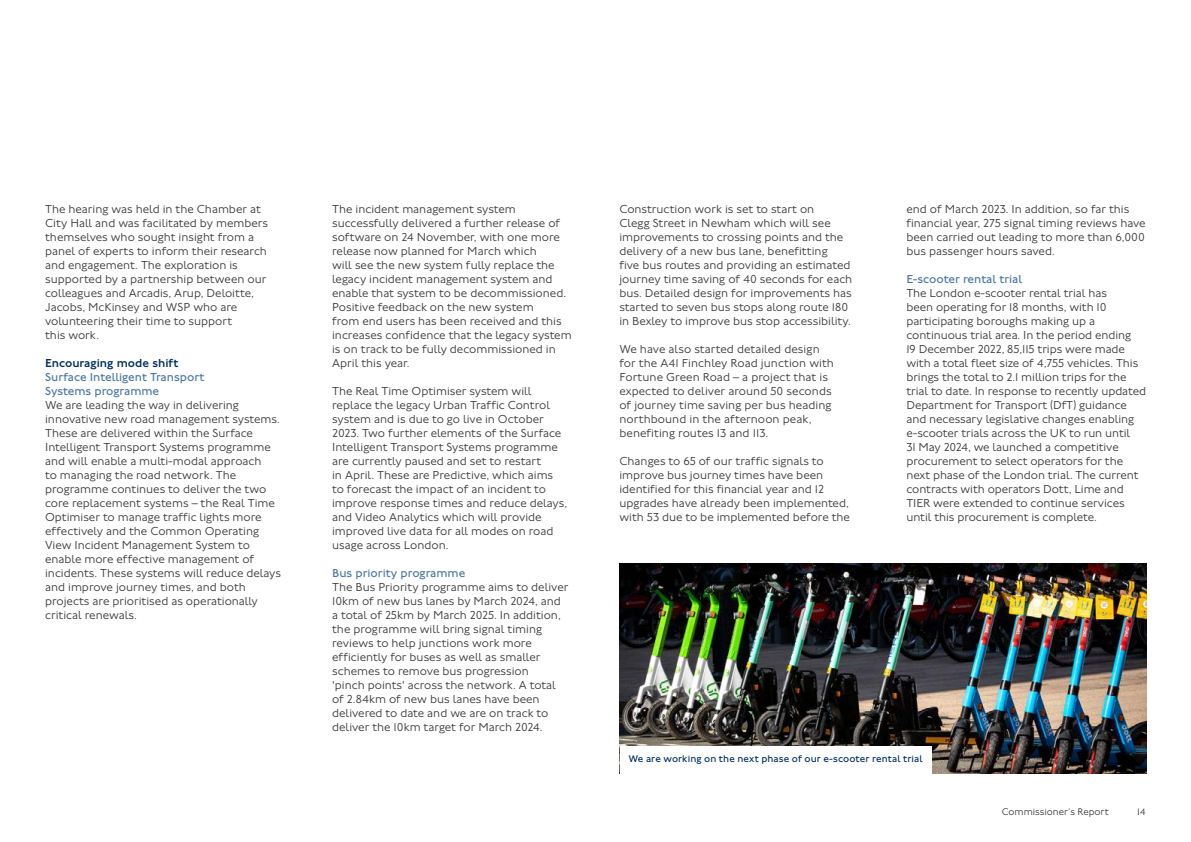
<style>
.page{position:relative;width:1191px;height:842px;background:#fff}
.page>*{position:absolute;margin:0;border:0;box-sizing:border-box;transform-origin:0 0}
.Body_12_14__P{font:300 12px/14px "Johnston 100";color:#3c3c3b}
.Body_Sub-heading_12{font:12px/14px "Johnston 100";color:#4d77a4}
.Body_Heading_12_14_B{font:500 12px "Johnston 100";color:#002f60}
.PictureCaption_10_12{font:10px "Johnston 100";letter-spacing:.005em;color:#002f60}
.t1{font:300 10px "Johnston 100";color:#3c3c3b}
</style>
<div class="page">
<img style="left:620px;top:563px;width:526px;height:210px">
<div style="left:620px;top:746px;width:311px;height:27px;background:#fff"></div>
<p class="Body_12_14__P" style="left:45px;top:203px;width:225px">The hearing was held in the Chamber at City Hall and was facilitated by members themselves who sought insight from a panel of experts to inform their research and engagement. The exploration is supported by a partnership between our colleagues and Arcadis, Arup, Deloitte, Jacobs, McKinsey and WSP who are volunteering their time to support<br>this work.</p>
<h3 class="Body_Heading_12_14_B" style="left:45px;top:357px;width:135px">Encouraging mode shift</h3>
<h4 class="Body_Sub-heading_12" style="left:45px;top:371px;width:161px">Surface Intelligent Transport<br>Systems programme</h4>
<p class="Body_12_14__P" style="left:45px;top:399px;width:237px">We are leading the way in delivering innovative new road management systems.<br>These are delivered within the Surface Intelligent Transport Systems programme and will enable a multi-modal approach<br>to managing the road network. The programme continues to deliver the two core replacement systems – the Real Time Optimiser to manage traffic lights more effectively and the Common Operating View Incident Management System to enable more effective management of incidents. These systems will reduce delays and improve journey times, and both projects are prioritised as operationally critical renewals.</p>
<p class="Body_12_14__P" style="left:332px;top:203px;width:241px">The incident management system successfully delivered a further release of software on 24 November, with one more release now planned for March which<br>will see the new system fully replace the legacy incident management system and enable that system to be decommissioned.<br>Positive feedback on the new system<br>from end users has been received and this increases confidence that the legacy system is on track to be fully decommissioned in April this year.</p>
<p class="Body_12_14__P" style="left:332px;top:385px;width:236px">The Real Time Optimiser system will replace the legacy Urban Traffic Control system and is due to go live in October 2023. Two further elements of the Surface Intelligent Transport Systems programme are currently paused and set to restart<br>in April. These are Predictive, which aims to forecast the impact of an incident to improve response times and reduce delays, and Video Analytics which will provide improved live data for all modes on road usage across London.</p>
<h4 class="Body_Sub-heading_12" style="left:332px;top:567px;width:135px">Bus priority programme</h4>
<p class="Body_12_14__P" style="left:332px;top:581px;width:238px">The Bus Priority programme aims to deliver 10km of new bus lanes by March 2024, and a total of 25km by March 2025. In addition, the programme will bring signal timing reviews to help junctions work more efficiently for buses as well as smaller schemes to remove bus progression<br>'pinch points' across the network. A total of 2.84km of new bus lanes have been delivered to date and we are on track to deliver the 10km target for March 2024.</p>
<p class="Body_12_14__P" style="left:619px;top:203px;width:234px">Construction work is set to start on<br>Clegg Street in Newham which will see improvements to crossing points and the delivery of a new bus lane, benefitting<br>five bus routes and providing an estimated journey time saving of 40 seconds for each bus. Detailed design for improvements has started to seven bus stops along route 180 in Bexley to improve bus stop accessibility.</p>
<p class="Body_12_14__P" style="left:619px;top:343px;width:216px">We have also started detailed design for the A41 Finchley Road junction with Fortune Green Road – a project that is expected to deliver around 50 seconds of journey time saving per bus heading northbound in the afternoon peak, benefiting routes 13 and 113.</p>
<p class="Body_12_14__P" style="left:619px;top:455px;width:232px">Changes to 65 of our traffic signals to improve bus journey times have been identified for this financial year and 12 upgrades have already been implemented, with 53 due to be implemented before the</p>
<p class="Body_12_14__P" style="left:906px;top:203px;width:241px">end of March 2023. In addition, so far this financial year, 275 signal timing reviews have been carried out leading to more than 6,000 bus passenger hours saved.</p>
<h4 class="Body_Sub-heading_12" style="left:906px;top:273px;width:117px">E-scooter rental trial</h4>
<p class="Body_12_14__P" style="left:906px;top:287px;width:241px">The London e-scooter rental trial has<br>been operating for 18 months, with 10 participating boroughs making up a continuous trial area. In the period ending<br>19 December 2022, 85,115 trips were made with a total fleet size of 4,755 vehicles. This brings the total to 2.1 million trips for the trial to date. In response to recently updated Department for Transport (DfT) guidance and necessary legislative changes enabling e-scooter trials across the UK to run until<br>31 May 2024, we launched a competitive procurement to select operators for the next phase of the London trial. The current contracts with operators Dott, Lime and TIER were extended to continue services until this procurement is complete.</p>
<p class="PictureCaption_10_12" style="left:628px;top:753px;width:296px">We are working on the next phase of our e-scooter rental trial</p>
<p class="t1" style="left:1002px;top:807px;width:108px">Commissioner’s Report</p>
<p class="t1" style="left:1137px;top:807px;width:10px">14</p>
</div>
